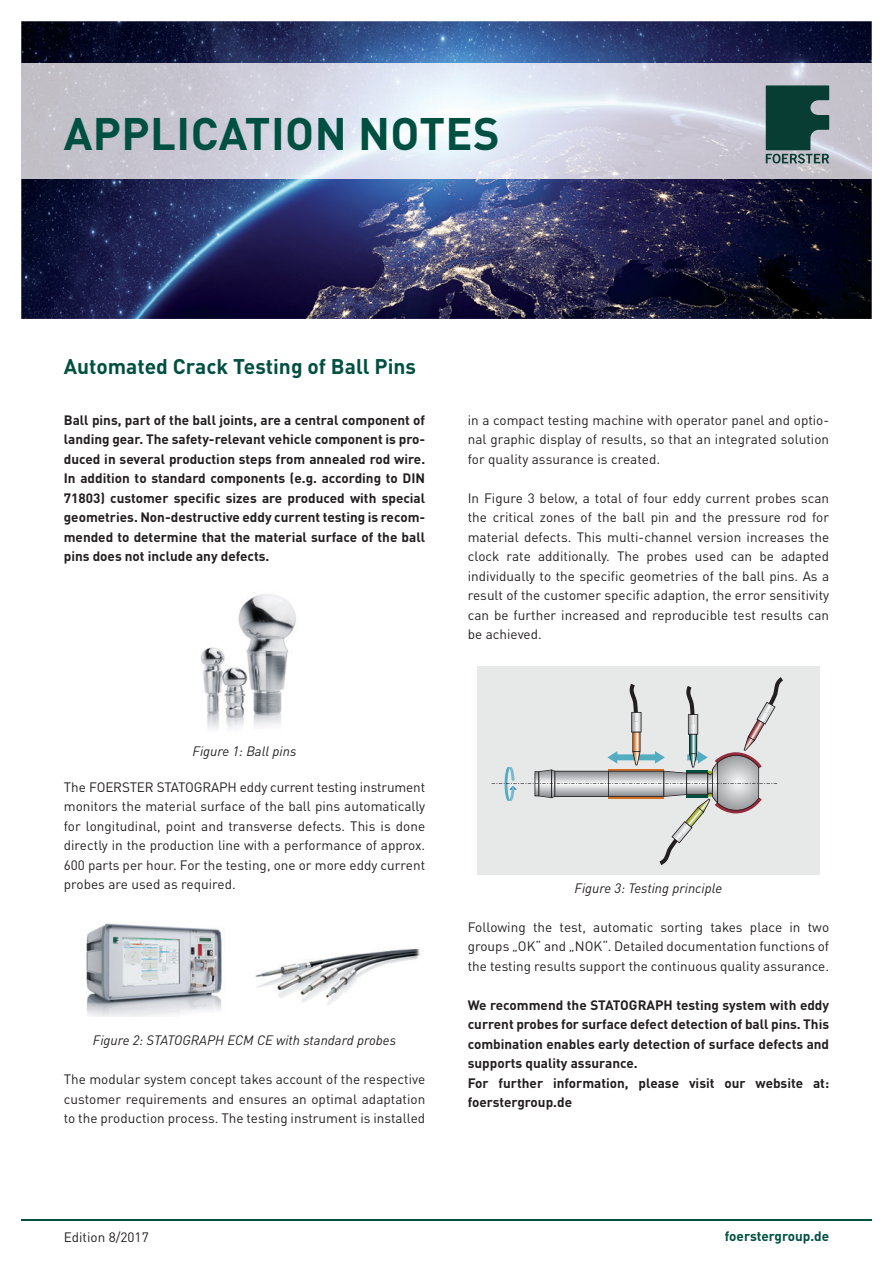
<style>
.page{position:relative;width:893px;height:1263px;background:#fff}
.page>*{position:absolute;margin:0;border:0;box-sizing:border-box;transform-origin:0 0}
.t1{font:700 45px "DINOT";letter-spacing:.01em;color:#005042}
.t2{font:700 21px "DINOT";color:#005042}
.t3{font:13.5px/19.5px "DINOT";letter-spacing:.005em;color:#231f20;text-align:justify}
.t4{font:700 13.5px/19.5px "DINOT";color:#231f20;text-align:justify}
.t5{font:italic 13.5px "DINOT";color:#231f20}
.t6{font:700 13.5px "DINOT";color:#005042}
</style>
<div class="page">
<img style="left:21px;top:21px;width:851px;height:298px">
<img style="left:21px;top:64px;width:851px;height:115px">
<hr style="left:21px;top:1219px;width:851px;height:1px;background:#005042">
<svg style="left:766px;top:85px;width:63px;height:79px;background:#365e59"></svg>
<img style="left:86px;top:923px;width:136px;height:93px">
<div style="left:477px;top:666px;width:342px;height:209px;background:#e7e8e8"></div>
<svg style="left:491px;top:677px;width:292px;height:188px"></svg>
<img style="left:255px;top:948px;width:165px;height:57px">
<img style="left:200px;top:594px;width:96px;height:135px">
<h1 class="t1" style="left:64px;top:99px;width:438px">APPLICATION NOTES</h1>
<h2 class="t2" style="left:64px;top:350px;width:354px">Automated Crack Testing of Ball Pins</h2>
<p class="t4" style="left:64px;top:409px;width:363px">Ball pins, part of the ball joints, are a central component of landing gear. The safety-relevant vehicle component is pro&shy;duced in several production steps from annealed rod wire.<br>In addition to standard components (e.g. according to DIN 71803) customer specific sizes are produced with special geometries. Non-destructive eddy current testing is recom&shy;mended to determine that the material surface of the ball pins does not include any defects.</p>
<p class="t5" style="left:193px;top:741px;width:105px">Figure 1: Ball pins</p>
<p class="t3" style="left:64px;top:776px;width:363px">The FOERSTER STATOGRAPH eddy current testing instrument monitors the material surface of the ball pins automatically for longitudinal, point and transverse defects. This is done directly in the production line with a performance of approx.<br>600 parts per hour. For the testing, one or more eddy current probes are used as required.</p>
<p class="t5" style="left:93px;top:1030px;width:305px">Figure 2: STATOGRAPH ECM CE with standard probes</p>
<p class="t3" style="left:64px;top:1068px;width:363px">The modular system concept takes account of the respective customer requirements and ensures an optimal adaptation to the production process. The testing instrument is installed</p>
<p class="t3" style="left:468px;top:409px;width:363px">in a compact testing machine with operator panel and optio&shy;nal graphic display of results, so that an integrated solution for quality assurance is created.</p>
<p class="t3" style="left:468px;top:487px;width:363px">In Figure 3 below, a total of four eddy current probes scan the critical zones of the ball pin and the pressure rod for material defects. This multi-channel version increases the clock rate additionally. The probes used can be adapted individually to the specific geometries of the ball pins. As a result of the customer specific adaption, the error sensitivity can be further increased and reproducible test results can be achieved.</p>
<p class="t5" style="left:575px;top:878px;width:149px">Figure 3: Testing principle</p>
<p class="t3" style="left:468px;top:916px;width:363px">Following the test, automatic sorting takes place in two groups „OK“ and „NOK“. Detailed documentation functions of the testing results support the continuous quality assurance.</p>
<p class="t4" style="left:468px;top:994px;width:363px;text-align:left">We recommend the STATOGRAPH testing system with eddy current probes for surface defect detection of ball pins. This combination enables early detection of surface defects and supports quality assurance.<br>For further information, please visit our website at: foerstergroup.de</p>
<p class="t3" style="left:64px;top:1226px;width:86px">Edition 8/2017</p>
<p class="t6" style="left:725px;top:1226px;width:106px">foerstergroup.de</p>
</div>
